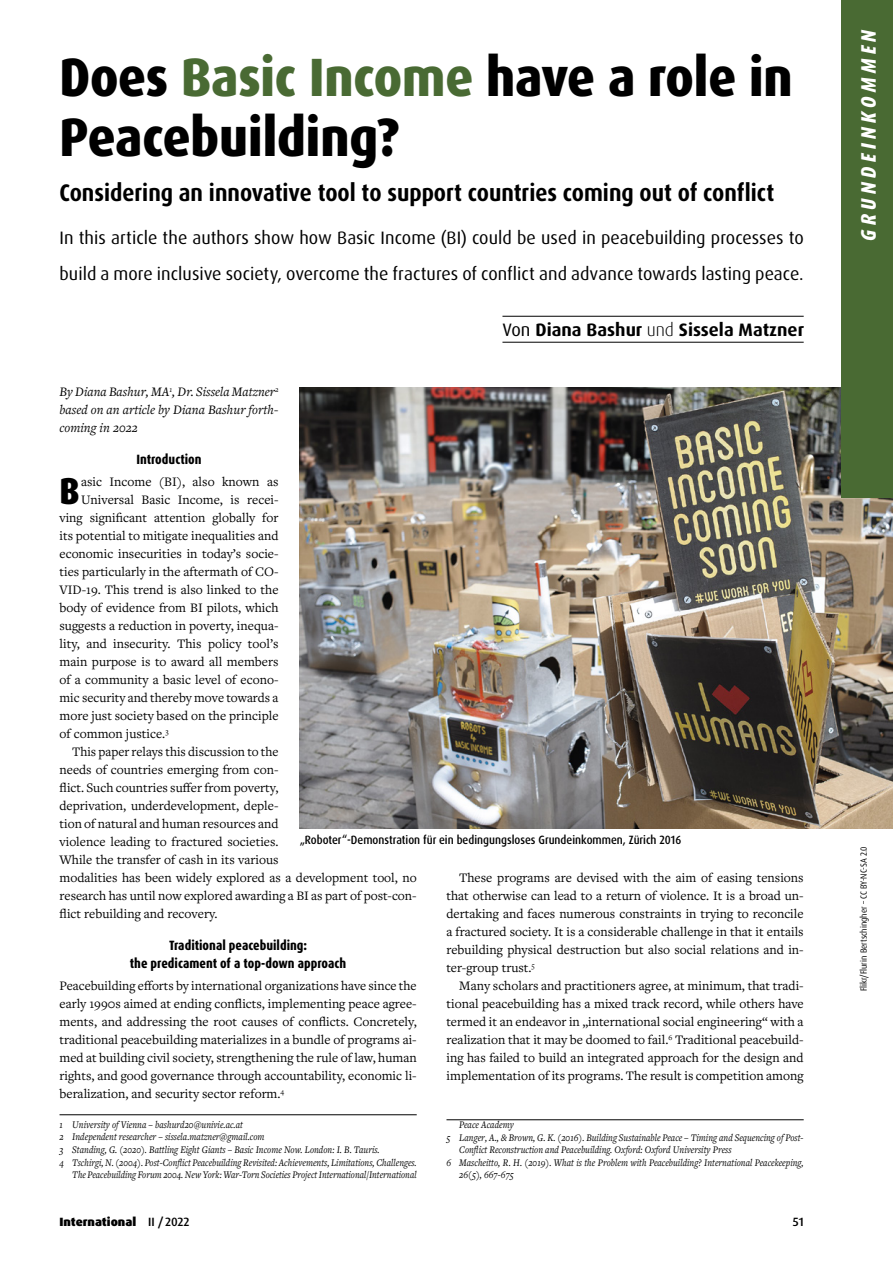
<style>
.page{position:relative;width:893px;height:1263px;background:#fff}
.page>*{position:absolute;margin:0;border:0;box-sizing:border-box;transform-origin:0 0}
.t1{font:800 54px/60px "Dax Pro";letter-spacing:-.005em;color:#000;scale:.9 1}
.t2{font:900 condensed 37.5px "Dax Pro";color:#000}
.t3{font:700 24px "Dax Pro";color:#000;scale:.9 1}
.t4{font:italic 800 condensed 21px "Dax Pro";color:#fff}
.t5{font:18px "Dax Pro";letter-spacing:.005em;color:#000}
.t6{font:700 18px "Dax Pro";color:#000}
.t7{font:13.5px/18px "Freight Text Pro";color:#000;text-align:justify}
.t8{font:italic 13.5px/18px "Freight Text Pro";color:#000;text-align:justify}
.t9{font:800 condensed 13.5px/18px "Dax Pro";color:#000;text-align:center}
.t10{font:500 12px "Dax Pro";color:#000;scale:.9 1}
.t11{font:900 12px "Dax Pro";color:#000}
.t12{font:500 12px "Dax Pro";color:#000}
.t13{font:italic 10.5px "Freight Text Pro";color:#000;scale:.9 1}
.t14{font:italic 10.5px "Freight Text Pro";color:#000;scale:.89 1}
.t15{font:9px "Dax Pro";color:#000;scale:.9 1}
.s1{color:#496a33}
.s2{font-weight:400}
.s3{font-weight:300}
.s4{font-weight:500}
</style>
<div class="page">
<img style="left:300px;top:387px;width:593px;height:441px">
<hr style="left:446px;top:1119px;width:358px;height:1px;background:#000">
<hr style="left:60px;top:1114px;width:357px;height:1px;background:#000">
<div style="left:842px;top:0;width:51px;height:497px;background:#496a33"></div>
<hr style="left:502px;top:316px;width:302px;height:1px;background:#000">
<hr style="left:502px;top:342px;width:302px;height:1px;background:#000">
<h1 class="t1" style="left:60px;top:48px;width:816px">Does <span class="s1">Basic Income</span> have a role in<br>Peacebuilding?</h1>
<h3 class="t3" style="left:60px;top:177px;width:796px">Considering an innovative tool to support countries coming out of conflict</h3>
<h3 class="t5" style="left:60px;top:226px;width:746px">In this article the authors show how Basic Income (BI) could be used in peacebuilding processes to</h3>
<h3 class="t5" style="left:60px;top:262px;width:746px">build a more inclusive society, overcome the fractures of conflict and advance towards lasting peace.</h3>
<h3 class="t6" style="left:502px;top:318px;width:303px"><span class="s2">Von</span> Diana Bashur <span class="s3">und</span> Sissela Matzner</h3>
<p class="t8" style="left:60px;top:382px;width:220px">By Diana Bashur, MA<sup>1</sup>, Dr. Sissela Matzner<sup>2 </sup>based on an article by Diana Bashur forth&shy;coming in 2022</p>
<p class="t9" style="left:136px;top:450px;width:67px">Introduction</p>
<h2 class="t2" style="left:60px;top:467px;width:22px">B</h2>
<p class="t7" style="left:81px;top:472px;width:199px">asic Income (BI), also known as</p>
<p class="t7" style="left:81px;top:490px;width:199px">Universal Basic Income, is recei-</p>
<p class="t7" style="left:60px;top:508px;width:220px">ving significant attention globally for</p>
<p class="t7" style="left:60px;top:526px;width:220px">its potential to mitigate inequalities and</p>
<p class="t7" style="left:60px;top:544px;width:220px">economic insecurities in today’s socie-</p>
<p class="t7" style="left:60px;top:562px;width:220px">ties particularly in the aftermath of CO-</p>
<p class="t7" style="left:60px;top:580px;width:220px">VID-19. This trend is also linked to the</p>
<p class="t7" style="left:60px;top:598px;width:221px">body of evidence from BI pilots, which</p>
<p class="t7" style="left:60px;top:616px;width:220px">suggests a reduction in poverty, inequa-</p>
<p class="t7" style="left:60px;top:634px;width:220px">lity, and insecurity. This policy tool’s</p>
<p class="t7" style="left:60px;top:652px;width:220px">main purpose is to award all members</p>
<p class="t7" style="left:60px;top:670px;width:220px">of a community a basic level of econo-</p>
<p class="t7" style="left:60px;top:688px;width:220px">mic security and thereby move towards a</p>
<p class="t7" style="left:60px;top:706px;width:221px">more just society based on the principle</p>
<p class="t7" style="left:60px;top:724px;width:111px">of common justice.<sup>3</sup></p>
<p class="t7" style="left:72px;top:742px;width:208px">This paper relays this discussion to the</p>
<p class="t7" style="left:60px;top:760px;width:220px">needs of countries emerging from con-</p>
<p class="t7" style="left:60px;top:778px;width:220px">flict. Such countries suffer from poverty,</p>
<p class="t7" style="left:60px;top:796px;width:220px">deprivation, underdevelopment, deple-</p>
<p class="t7" style="left:60px;top:814px;width:220px">tion of natural and human resources and</p>
<p class="t7" style="left:60px;top:832px;width:220px">violence leading to fractured societies.</p>
<p class="t7" style="left:60px;top:850px;width:220px">While the transfer of cash in its various</p>
<p class="t7" style="left:60px;top:868px;width:359px">modalities has been widely explored as a development tool, no</p>
<p class="t7" style="left:60px;top:886px;width:359px">research has until now explored awarding a BI as part of post-con-</p>
<p class="t7" style="left:60px;top:904px;width:160px">flict rebuilding and recovery.</p>
<p class="t9" style="left:130px;top:936px;width:218px">Traditional peacebuilding:<br>the predicament of a top-down approach</p>
<p class="t7" style="left:60px;top:976px;width:359px">Peacebuilding efforts by international organizations have since the early 1990s aimed at ending conflicts, implementing peace agree&shy;ments, and addressing the root causes of conflicts. Concretely, traditional peacebuilding materializes in a bundle of programs ai&shy;med at building civil society, strengthening the rule of law, human rights, and good governance through accountability, economic li&shy;beralization, and security sector reform.<sup>4</sup></p>
<p class="t13" style="left:60px;top:1117px;width:205px">1 University of Vienna – bashurd20@univie.ac.at</p>
<p class="t13" style="left:60px;top:1130px;width:229px">2 Independent researcher – sissela.matzner@gmail.com</p>
<p class="t13" style="left:60px;top:1143px;width:357px">3 Standing, G. (2020). Battling Eight Giants – Basic Income Now. London: I. B. Tauris.</p>
<p class="t13" style="left:60px;top:1155px;width:398px">4 Tschirgi, N. (2004). Post-Conflict Peacebuilding Revisited: Achievements, Limitations, Challenges.</p>
<p class="t14" style="left:72px;top:1167px;width:388px">The Peacebuilding Forum 2004. New York: War-Torn Societies Project International/International</p>
<p class="t10" style="left:300px;top:832px;width:425px">„Roboter“-Demonstration für ein bedingungsloses Grundeinkommen, Zürich 2016</p>
<p class="t7" style="left:446px;top:868px;width:359px;text-indent:13px">These programs are devised with the aim of easing tensions that otherwise can lead to a return of violence. It is a broad un&shy;dertaking and faces numerous constraints in trying to reconcile a fractured society. It is a considerable challenge in that it entails rebuilding physical destruction but also social relations and in&shy;ter-group trust.<sup>5</sup></p>
<p class="t7" style="left:446px;top:976px;width:359px;text-indent:13px">Many scholars and practitioners agree, at minimum, that tradi&shy;tional peacebuilding has a mixed track record, while others have termed it an endeavor in „international social engineering“ with a realization that it may be doomed to fail.<sup>6</sup> Traditional peacebuild&shy;ing has failed to build an integrated approach for the design and implementation of its programs. The result is competition among</p>
<p class="t13" style="left:459px;top:1118px;width:62px">Peace Academy</p>
<p class="t13" style="left:446px;top:1131px;width:398px">5 Langer, A., &amp; Brown, G. K. (2016). Building Sustainable Peace – Timing and Sequencing of Post-</p>
<p class="t13" style="left:459px;top:1143px;width:304px">Conflict Reconstruction and Peacebuilding. Oxford: Oxford University Press</p>
<p class="t13" style="left:446px;top:1155px;width:398px">6 Mascheitto, R. H. (2019). What is the Problem with Peacebuilding? International Peacekeeping,</p>
<p class="t13" style="left:459px;top:1167px;width:62px">26(5), 667-675</p>
<p class="t11" style="left:60px;top:1213px;width:131px">International <span class="s4">II /2022</span></p>
<p class="t12" style="left:793px;top:1214px;width:12px">51</p>
<h3 class="t4" style="left:855px;top:241px;width:213px;rotate:-90deg">GRUNDEINKOMMEN</h3>
<p class="t15" style="left:858px;top:991px;width:163px;rotate:-90deg">Flikr/Flurin Bertschingher – CC BY-NC-SA 2.0</p>
</div>
